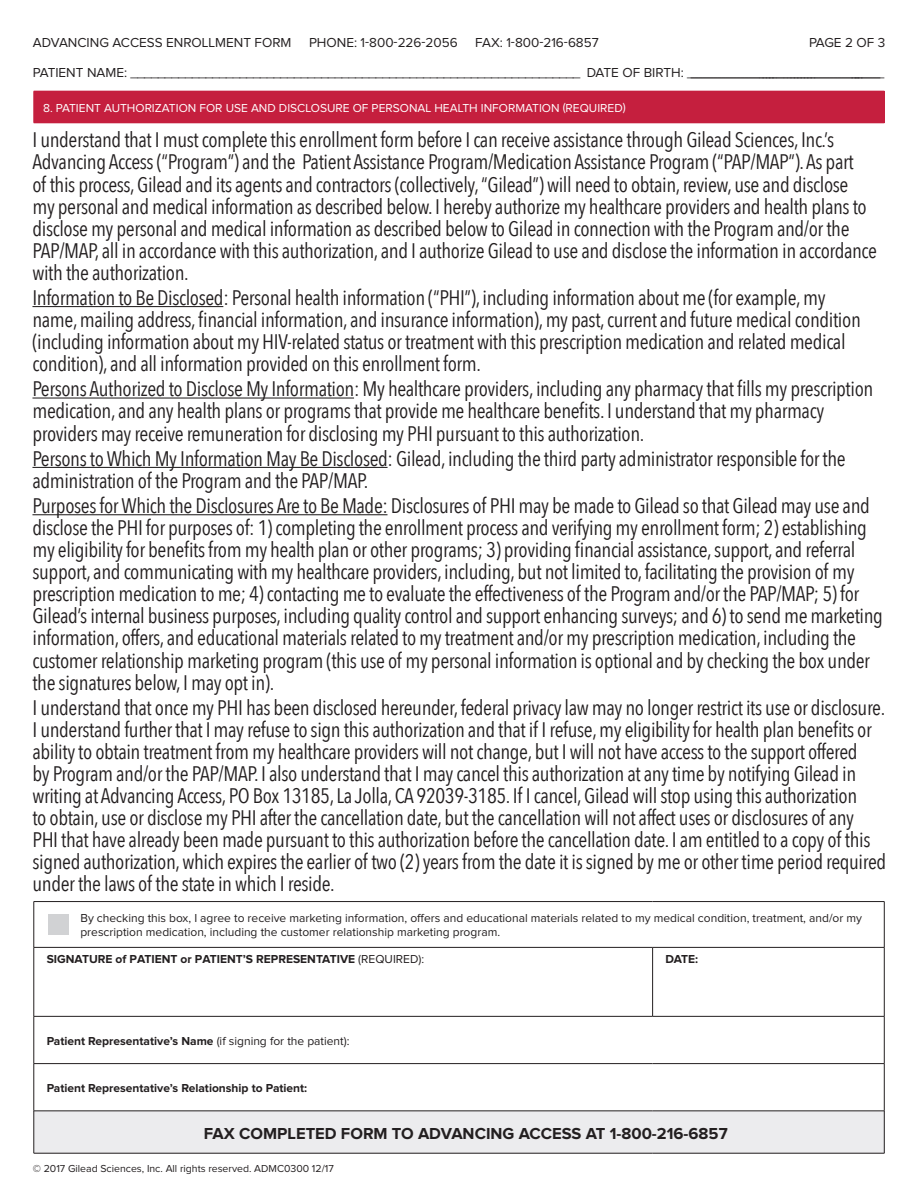
<style>
.page{position:relative;width:918px;height:1188px;background:#fff}
.page>*{position:absolute;margin:0;border:0;box-sizing:border-box;transform-origin:0 0}
.t1{font:21px/22px "Avenir Next Condensed";letter-spacing:-.02em;color:#231f20}
.t2{font:700 16.5px "Proxima Nova";color:#231f20}
.t3{font:13.5px "Proxima Nova";color:#231f20}
.t4{font:12px/13.5px "Proxima Nova";color:#231f20}
.t5{font:700 12px "Proxima Nova";color:#231f20}
.t6{font:12px "Proxima Nova";color:#fff}
.t7{font:10.5px "Proxima Nova";color:#231f20}
.s1{font-weight:400}
</style>
<div class="page">
<div style="left:34px;top:1111px;width:850px;height:42px;background:#ececee"></div>
<hr style="left:34px;top:901px;width:619px;height:1px;background:#231f20">
<hr style="left:34px;top:902px;width:1px;height:45px;background:#231f20">
<hr style="left:653px;top:901px;width:231px;height:1px;background:#231f20">
<hr style="left:884px;top:902px;width:1px;height:45px;background:#231f20">
<hr style="left:34px;top:947px;width:619px;height:1px;background:#231f20">
<hr style="left:34px;top:948px;width:1px;height:68px;background:#231f20">
<hr style="left:653px;top:947px;width:231px;height:1px;background:#231f20">
<hr style="left:652px;top:948px;width:1px;height:68px;background:#231f20">
<hr style="left:884px;top:948px;width:1px;height:68px;background:#231f20">
<hr style="left:34px;top:1016px;width:619px;height:1px;background:#231f20">
<hr style="left:34px;top:1016px;width:1px;height:47px;background:#231f20">
<hr style="left:653px;top:1016px;width:231px;height:1px;background:#231f20">
<hr style="left:884px;top:1016px;width:1px;height:47px;background:#231f20">
<hr style="left:34px;top:1063px;width:619px;height:1px;background:#231f20">
<hr style="left:34px;top:1064px;width:1px;height:47px;background:#231f20">
<hr style="left:653px;top:1063px;width:231px;height:1px;background:#231f20">
<hr style="left:884px;top:1064px;width:1px;height:47px;background:#231f20">
<hr style="left:34px;top:1111px;width:619px;height:1px;background:#231f20">
<hr style="left:34px;top:1111px;width:1px;height:42px;background:#231f20">
<hr style="left:653px;top:1111px;width:231px;height:1px;background:#231f20">
<hr style="left:884px;top:1111px;width:1px;height:42px;background:#231f20">
<hr style="left:34px;top:1153px;width:619px;height:1px;background:#231f20">
<hr style="left:653px;top:1153px;width:231px;height:1px;background:#231f20">
<div style="left:49px;top:914px;width:20px;height:21px;background:#d1d2d4"></div>
<div style="left:34px;top:91px;width:850px;height:32px;background:#c51f3e"></div>
<hr style="left:884px;top:91px;width:1px;height:32px;background:#c51f3e">
<hr style="left:34px;top:123px;width:850px;height:1px;background:#c51f3e">
<hr style="left:32px;top:306px;width:191px;height:1px;background:#231f20">
<hr style="left:32px;top:397px;width:322px;height:2px;background:#231f20">
<hr style="left:32px;top:467px;width:356px;height:1px;background:#231f20">
<hr style="left:32px;top:514px;width:356px;height:1px;background:#231f20">
<p class="t3" style="left:33px;top:36px;width:260px">ADVANCING ACCESS ENROLLMENT FORM</p>
<p class="t3" style="left:309px;top:36px;width:150px">PHONE: 1-800-226-2056</p>
<p class="t3" style="left:475px;top:36px;width:125px">FAX: 1-800-216-6857</p>
<p class="t3" style="left:809px;top:36px;width:78px">PAGE 2 OF 3</p>
<p class="t3" style="left:33px;top:66px;width:853px">PATIENT NAME: __________________________________________________________________ DATE OF BIRTH: _____________________________________________________</p>
<p class="t6" style="left:43px;top:102px;width:584px">8. PATIENT AUTHORIZATION FOR USE AND DISCLOSURE OF PERSONAL HEALTH INFORMATION (REQUIRED)</p>
<p class="t1" style="left:32px;top:128px;width:846px">I understand that I must complete this enrollment form before I can receive assistance through Gilead Sciences, Inc.’s Advancing Access (“Program”) and the Patient Assistance Program/Medication Assistance Program (“PAP/MAP”). As part<br>of this process, Gilead and its agents and contractors (collectively, “Gilead”) will need to obtain, review, use and disclose<br>my personal and medical information as described below. I hereby authorize my healthcare providers and health plans to disclose my personal and medical information as described below to Gilead in connection with the Program and/or the PAP/MAP, all in accordance with this authorization, and I authorize Gilead to use and disclose the information in accordance with the authorization.</p>
<p class="t1" style="left:32px;top:286px;width:830px">Information to Be Disclosed: Personal health information (“PHI”), including information about me (for example, my name, mailing address, financial information, and insurance information), my past, current and future medical condition (including information about my HIV-related status or treatment with this prescription medication and related medical condition), and all information provided on this enrollment form.</p>
<p class="t1" style="left:32px;top:377px;width:842px">Persons Authorized to Disclose My Information: My healthcare providers, including any pharmacy that fills my prescription medication, and any health plans or programs that provide me healthcare benefits. I understand that my pharmacy providers may receive remuneration for disclosing my PHI pursuant to this authorization.</p>
<p class="t1" style="left:32px;top:446px;width:815px">Persons to Which My Information May Be Disclosed: Gilead, including the third party administrator responsible for the administration of the Program and the PAP/MAP.</p>
<p class="t1" style="left:32px;top:494px;width:852px">Purposes for Which the Disclosures Are to Be Made: Disclosures of PHI may be made to Gilead so that Gilead may use and disclose the PHI for purposes of: 1) completing the enrollment process and verifying my enrollment form; 2) establishing my eligibility for benefits from my health plan or other programs; 3) providing financial assistance, support, and referral support, and communicating with my healthcare providers, including, but not limited to, facilitating the provision of my prescription medication to me; 4) contacting me to evaluate the effectiveness of the Program and/or the PAP/MAP; 5) for Gilead’s internal business purposes, including quality control and support enhancing surveys; and 6) to send me marketing information, offers, and educational materials related to my treatment and/or my prescription medication, including the customer relationship marketing program (this use of my personal information is optional and by checking the box under the signatures below, I may opt in).</p>
<p class="t1" style="left:32px;top:695px;width:855px">I understand that once my PHI has been disclosed hereunder, federal privacy law may no longer restrict its use or disclosure.<br>I understand further that I may refuse to sign this authorization and that if I refuse, my eligibility for health plan benefits or ability to obtain treatment from my healthcare providers will not change, but I will not have access to the support offered<br>by Program and/or the PAP/MAP. I also understand that I may cancel this authorization at any time by notifying Gilead in writing at Advancing Access, PO Box 13185, La Jolla, CA 92039-3185. If I cancel, Gilead will stop using this authorization<br>to obtain, use or disclose my PHI after the cancellation date, but the cancellation will not affect uses or disclosures of any<br>PHI that have already been made pursuant to this authorization before the cancellation date. I am entitled to a copy of this signed authorization, which expires the earlier of two (2) years from the date it is signed by me or other time period required under the laws of the state in which I reside.</p>
<p class="t4" style="left:80px;top:912px;width:783px">By checking this box, I agree to receive marketing information, offers and educational materials related to my medical condition, treatment, and/or my prescription medication, including the customer relationship marketing program.</p>
<p class="t5" style="left:47px;top:954px;width:379px">SIGNATURE of PATIENT or PATIENT’S REPRESENTATIVE <span class="s1">(REQUIRED):</span></p>
<p class="t5" style="left:666px;top:954px;width:34px">DATE:</p>
<p class="t5" style="left:47px;top:1035px;width:304px">Patient Representative’s Name <span class="s1">(if signing for the patient):</span></p>
<p class="t5" style="left:47px;top:1082px;width:262px">Patient Representative’s Relationship to Patient:</p>
<p class="t2" style="left:204px;top:1126px;width:525px">FAX COMPLETED FORM TO ADVANCING ACCESS AT 1-800-216-6857</p>
<p class="t7" style="left:33px;top:1164px;width:302px">© 2017 Gilead Sciences, Inc. All rights reserved. ADMC0300 12/17</p>
</div>
